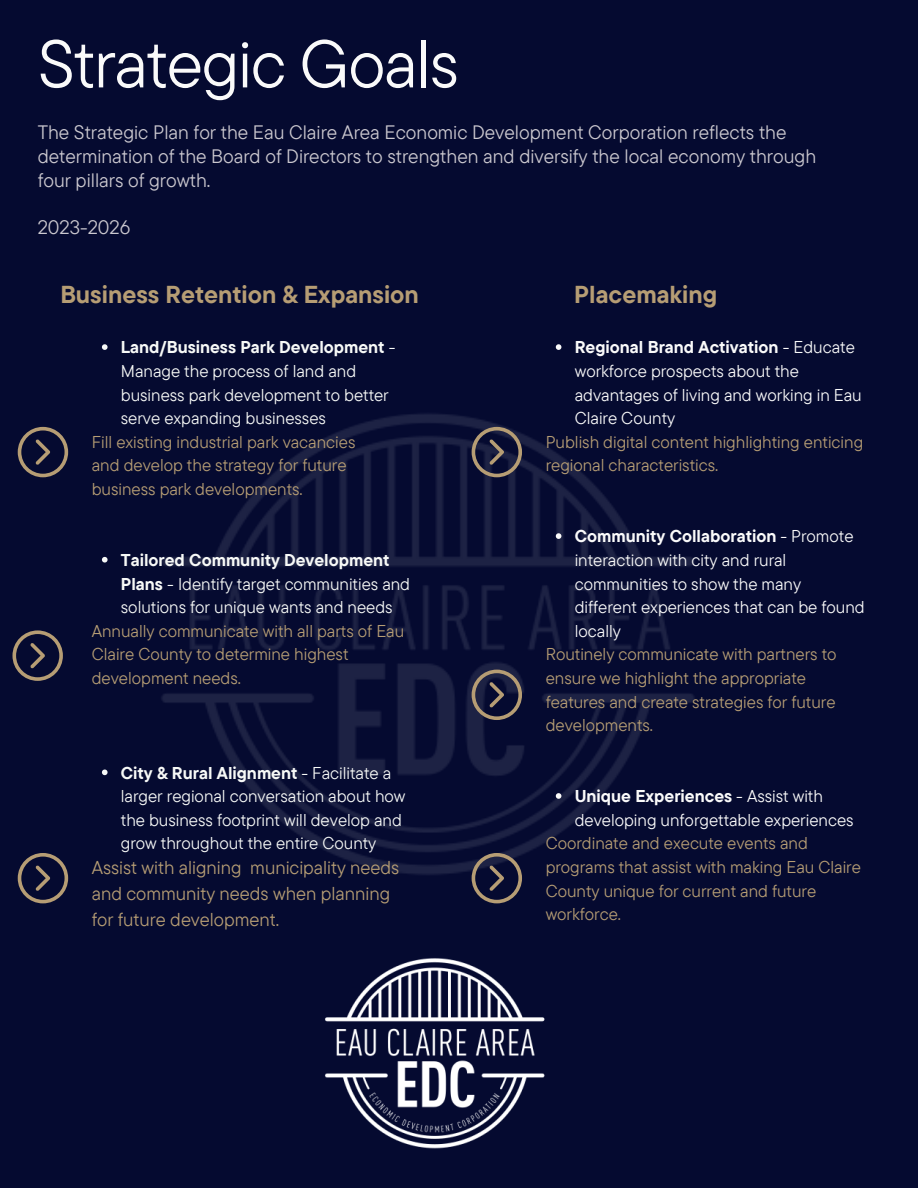
<style>
.page{position:relative;width:918px;height:1188px;background:#050a30}
.page>*{position:absolute;margin:0;border:0;box-sizing:border-box;transform-origin:0 0}
.t1{font:67.5px "TT Commons Pro";letter-spacing:-.02em;color:#fafafa}
.t2{font:700 24.45px "TT Commons Pro";color:#b69d74}
.t3{font:19.35px/23.7px "TT Commons Pro";color:#cbc8cf}
.t4{font:18.6px/25.8px "TT Commons Pro";color:#b69d74}
.t5{font:17.1px/23.7px "TT Commons Pro";color:#b69d74}
.t6{font:17.1px/23.7px "TT Commons Pro";color:#f7f9f7}
.t7{font:17.1px/23.7px "TT Commons Pro";color:#fafafa}
.s1{font-weight:700}
</style>
<div class="page">
<img style="left:101px;top:345px;width:594px;height:537px">
<img style="left:325px;top:903px;width:220px;height:246px">
<svg style="left:18px;top:427px;width:50px;height:50px"></svg>
<svg style="left:12px;top:630px;width:51px;height:51px"></svg>
<svg style="left:18px;top:853px;width:50px;height:50px"></svg>
<svg style="left:472px;top:427px;width:50px;height:50px"></svg>
<svg style="left:472px;top:670px;width:50px;height:50px"></svg>
<svg style="left:472px;top:853px;width:50px;height:50px"></svg>
<svg style="left:102px;top:344px;width:6px;height:6px"></svg>
<svg style="left:102px;top:557px;width:6px;height:6px"></svg>
<svg style="left:102px;top:770px;width:6px;height:5px"></svg>
<svg style="left:556px;top:344px;width:5px;height:6px"></svg>
<svg style="left:556px;top:533px;width:5px;height:6px"></svg>
<svg style="left:556px;top:793px;width:5px;height:6px"></svg>
<p class="t1" style="left:38px;top:20px;width:423px">Strategic Goals</p>
<p class="t3" style="left:38px;top:120px;width:780px">The Strategic Plan for the Eau Claire Area Economic Development Corporation reflects the determination of the Board of Directors to strengthen and diversify the local economy through four pillars of growth.</p>
<p class="t3" style="left:38px;top:215px;width:94px">2023-2026</p>
<p class="t2" style="left:60px;top:278px;width:360px">Business Retention &amp; Expansion</p>
<p class="t2" style="left:574px;top:278px;width:145px">Placemaking</p>
<p class="t6" style="left:121px;top:335px;width:276px"><span class="s1">Land/Business Park Development</span> -<br>Manage the process of land and business park development to better serve expanding businesses</p>
<p class="t7" style="left:575px;top:335px;width:288px"><span class="s1">Regional Brand Activation</span> - Educate workforce prospects about the advantages of living and working in Eau<br>Claire County</p>
<p class="t5" style="left:92px;top:430px;width:265px">Fill existing industrial park vacancies and develop the strategy for future business park developments.</p>
<p class="t6" style="left:121px;top:548px;width:291px"><span class="s1">Tailored Community Development<br>Plans</span> - Identify target communities and solutions for unique wants and needs</p>
<p class="t5" style="left:92px;top:619px;width:314px">Annually communicate with all parts of Eau<br>Claire County to determine highest development needs.</p>
<p class="t6" style="left:121px;top:760px;width:286px"><span class="s1">City &amp; Rural Alignment</span> - Facilitate a larger regional conversation about how the business footprint will develop and grow throughout the entire County</p>
<p class="t4" style="left:92px;top:854px;width:309px">Assist with aligning municipality needs and community needs when planning for future development.</p>
<p class="t5" style="left:546px;top:430px;width:319px">Publish digital content highlighting enticing regional characteristics.</p>
<p class="t7" style="left:575px;top:524px;width:291px"><span class="s1">Community Collaboration</span> - Promote interaction with city and rural communities to show the many different experiences that can be found locally</p>
<p class="t5" style="left:546px;top:642px;width:292px">Routinely communicate with partners to ensure we highlight the appropriate features and create strategies for future developments.</p>
<p class="t7" style="left:575px;top:784px;width:280px"><span class="s1">Unique Experiences</span> - Assist with developing unforgettable experiences</p>
<p class="t5" style="left:546px;top:831px;width:317px">Coordinate and execute events and programs that assist with making Eau Claire<br>County unique for current and future workforce.</p>
</div>
